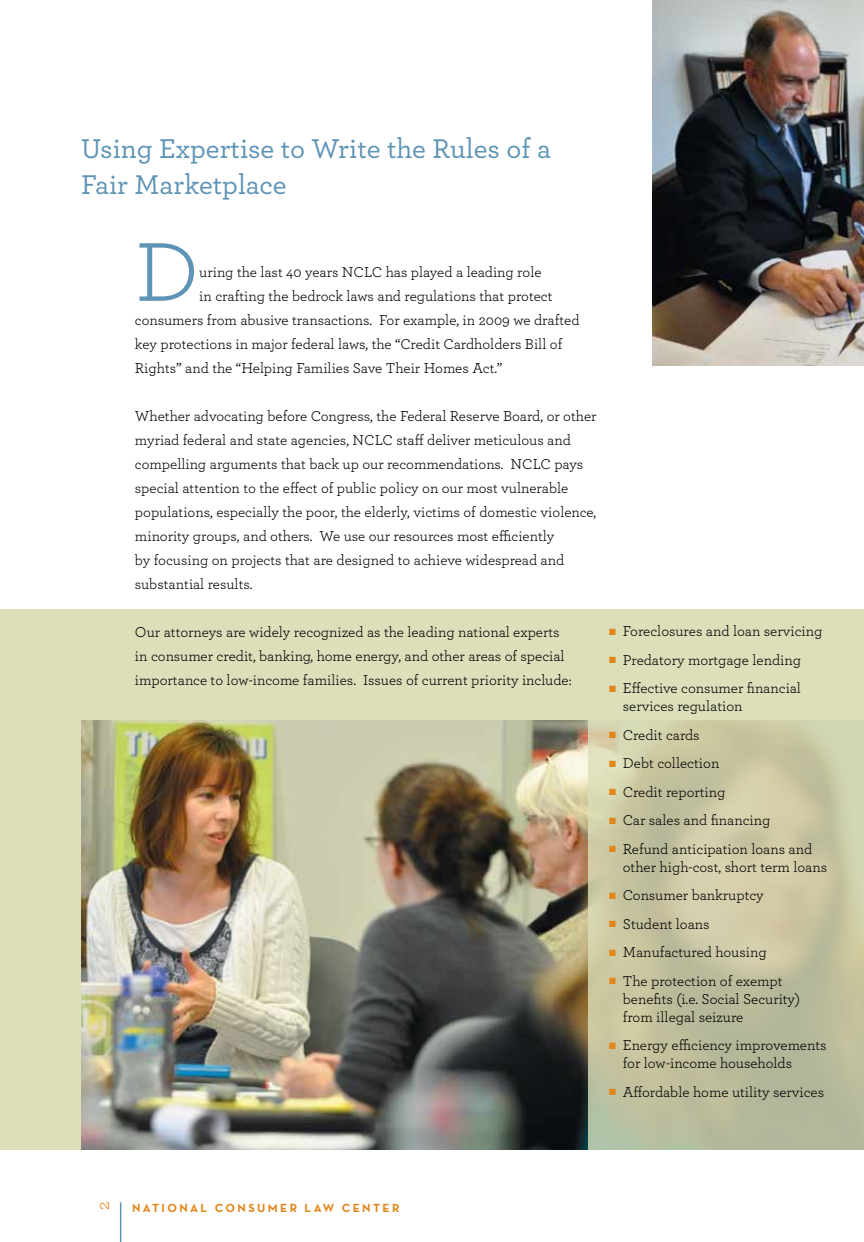
<style>
.page{position:relative;width:864px;height:1242px;background:#fff}
.page>*{position:absolute;margin:0;border:0;box-sizing:border-box;transform-origin:0 0}
.t1{font:87.45px "Archer";color:#5e94b6}
.t2{font:500 28.5px/36px "Archer";color:#5e94b6}
.t3{font:18px "Archer";color:#e0861b}
.t4{font:15px/24px "Archer";color:#000}
.t5{font:700 12px "Neutraface Text";letter-spacing:.2em;color:#e0861b}
.s1{color:#e0861b}
</style>
<div class="page">
<div style="left:0;top:609px;width:864px;height:540px;background:#dcdfba"></div>
<hr style="left:120px;top:1202px;width:1px;height:40px;background:#5e94b6">
<img style="left:81px;top:721px;width:783px;height:428px">
<img style="left:652px;top:0;width:212px;height:366px">
<h2 class="t2" style="left:81px;top:129px;width:472px">Using Expertise to Write the Rules of a<br>Fair Marketplace</h2>
<h1 class="t1" style="left:135px;top:211px;width:66px">D</h1>
<p class="t4" style="left:199px;top:259px;width:344px">uring the last 40 years NCLC has played a leading role</p>
<p class="t4" style="left:199px;top:283px;width:355px">in crafting the bedrock laws and regulations that protect</p>
<p class="t4" style="left:135px;top:307px;width:446px">consumers from abusive transactions. For example, in 2009 we drafted</p>
<p class="t4" style="left:135px;top:331px;width:429px">key protections in major federal laws, the “Credit Cardholders Bill of</p>
<p class="t4" style="left:135px;top:355px;width:369px">Rights” and the “Helping Families Save Their Homes Act.”</p>
<p class="t4" style="left:135px;top:403px;width:463px">Whether advocating before Congress, the Federal Reserve Board, or other myriad federal and state agencies, NCLC staff deliver meticulous and compelling arguments that back up our recommendations. NCLC pays special attention to the effect of public policy on our most vulnerable populations, especially the poor, the elderly, victims of domestic violence, minority groups, and others. We use our resources most efficiently<br>by focusing on projects that are designed to achieve widespread and substantial results.</p>
<p class="t4" style="left:135px;top:619px;width:438px">Our attorneys are widely recognized as the leading national experts in consumer credit, banking, home energy, and other areas of special importance to low-income families. Issues of current priority include:</p>
<p class="t4" style="left:609px;top:619px;width:215px"><span class="s1">■</span> Foreclosures and loan servicing</p>
<p class="t4" style="left:609px;top:647px;width:193px"><span class="s1">■</span> Predatory mortgage lending</p>
<p class="t4" style="left:623px;top:679px;width:180px;line-height:18px;text-indent:-14px"><span class="s1">■</span> Effective consumer financial services regulation</p>
<p class="t4" style="left:609px;top:722px;width:92px"><span class="s1">■</span> Credit cards</p>
<p class="t4" style="left:609px;top:751px;width:112px"><span class="s1">■</span> Debt collection</p>
<p class="t4" style="left:609px;top:779px;width:118px"><span class="s1">■</span> Credit reporting</p>
<p class="t4" style="left:609px;top:808px;width:163px"><span class="s1">■</span> Car sales and financing</p>
<p class="t4" style="left:623px;top:839px;width:206px;line-height:18px;text-indent:-14px"><span class="s1">■</span> Refund anticipation loans and other high-cost, short term loans</p>
<p class="t4" style="left:609px;top:883px;width:156px"><span class="s1">■</span> Consumer bankruptcy</p>
<p class="t4" style="left:609px;top:911px;width:102px"><span class="s1">■</span> Student loans</p>
<p class="t4" style="left:609px;top:940px;width:159px"><span class="s1">■</span> Manufactured housing</p>
<p class="t4" style="left:623px;top:971px;width:179px;line-height:18px;text-indent:-14px"><span class="s1">■</span> The protection of exempt benefits (i.e. Social Security) from illegal seizure</p>
<p class="t4" style="left:623px;top:1036px;width:205px;line-height:18px;text-indent:-14px"><span class="s1">■</span> Energy efficiency improvements for low-income households</p>
<p class="t4" style="left:609px;top:1079px;width:217px"><span class="s1">■</span> Affordable home utility services</p>
<p class="t3" style="left:91px;top:1210px;width:10px;rotate:-90deg">2</p>
<p class="t5" style="left:132px;top:1200px;width:269px">NATION AL CON SUMER L AW CEN TER</p>
</div>
